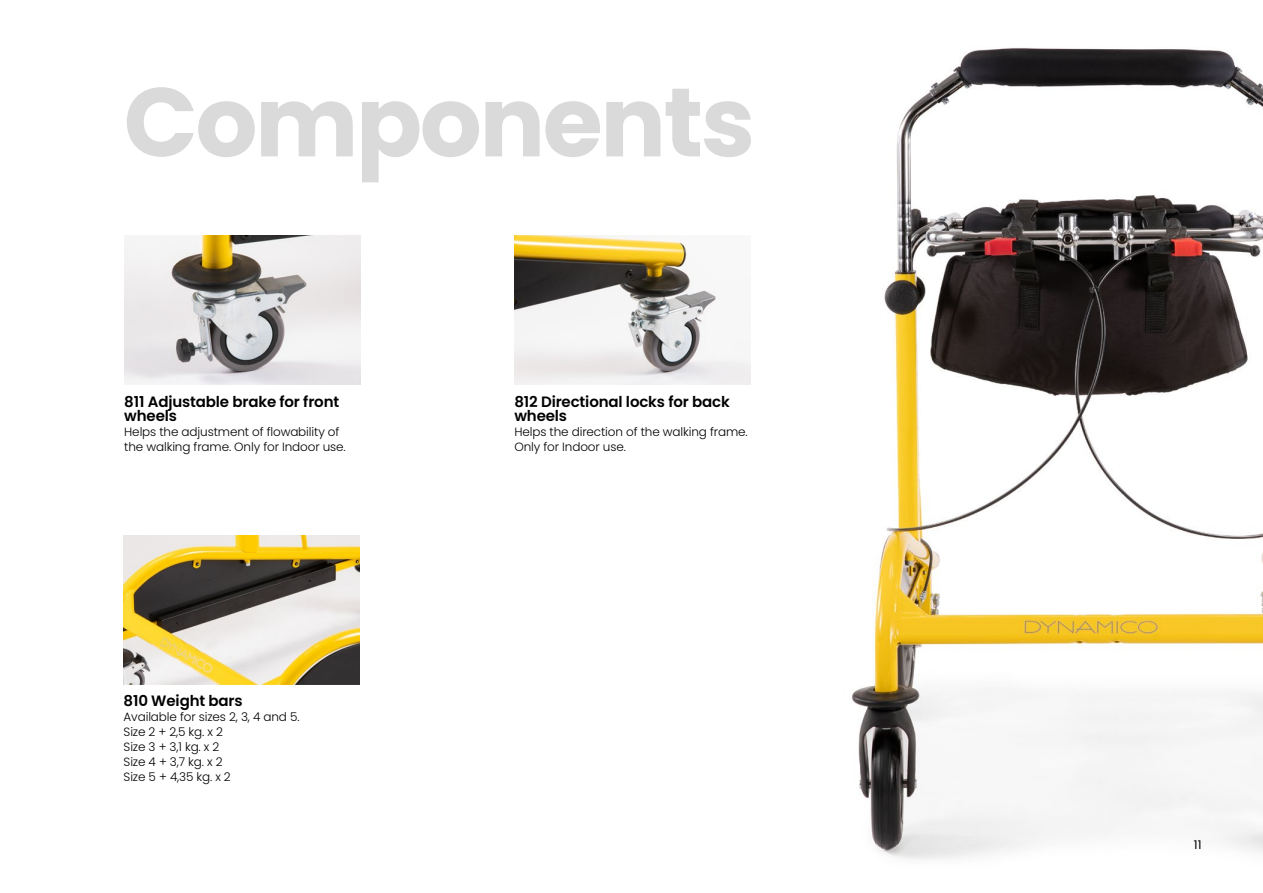
<style>
.page{position:relative;width:1263px;height:893px;background:#fff}
.page>*{position:absolute;margin:0;border:0;box-sizing:border-box;transform-origin:0 0}
.t1{font:700 97.5px "Poppins";letter-spacing:-.025em;color:#dadada}
.t2{font:600 15px/13.5px "Poppins";letter-spacing:-.01em;color:#000}
.t3{font:300 12px/15px "Poppins";letter-spacing:-.01em;color:#000}
.t4{font:12px "Poppins";color:#000}
</style>
<div class="page">
<img style="left:719px;top:48px;width:544px;height:811px">
<img style="left:124px;top:235px;width:236px;height:149px">
<img style="left:124px;top:536px;width:236px;height:149px">
<img style="left:514px;top:235px;width:236px;height:149px">
<h1 class="t1" style="left:124px;top:66px;width:633px">Components</h1>
<p class="t2" style="left:124px;top:395px;width:216px">811 Adjustable brake for front wheels</p>
<p class="t3" style="left:124px;top:424px;width:223px">Helps the adjustment of flowability of the walking frame. Only for Indoor use.</p>
<p class="t2" style="left:124px;top:694px;width:121px">810 Weight bars</p>
<p class="t3" style="left:124px;top:709px;width:177px">Available for sizes 2, 3, 4 and 5.<br>Size 2 + 2,5 kg. x 2<br>Size 3 + 3,1 kg. x 2<br>Size 4 + 3,7 kg. x 2<br>Size 5 + 4,35 kg. x 2</p>
<p class="t2" style="left:514px;top:395px;width:217px">812 Directional locks for back wheels</p>
<p class="t3" style="left:514px;top:424px;width:235px">Helps the direction of the walking frame.<br>Only for Indoor use.</p>
<p class="t4" style="left:1194px;top:837px;width:9px">11</p>
</div>
